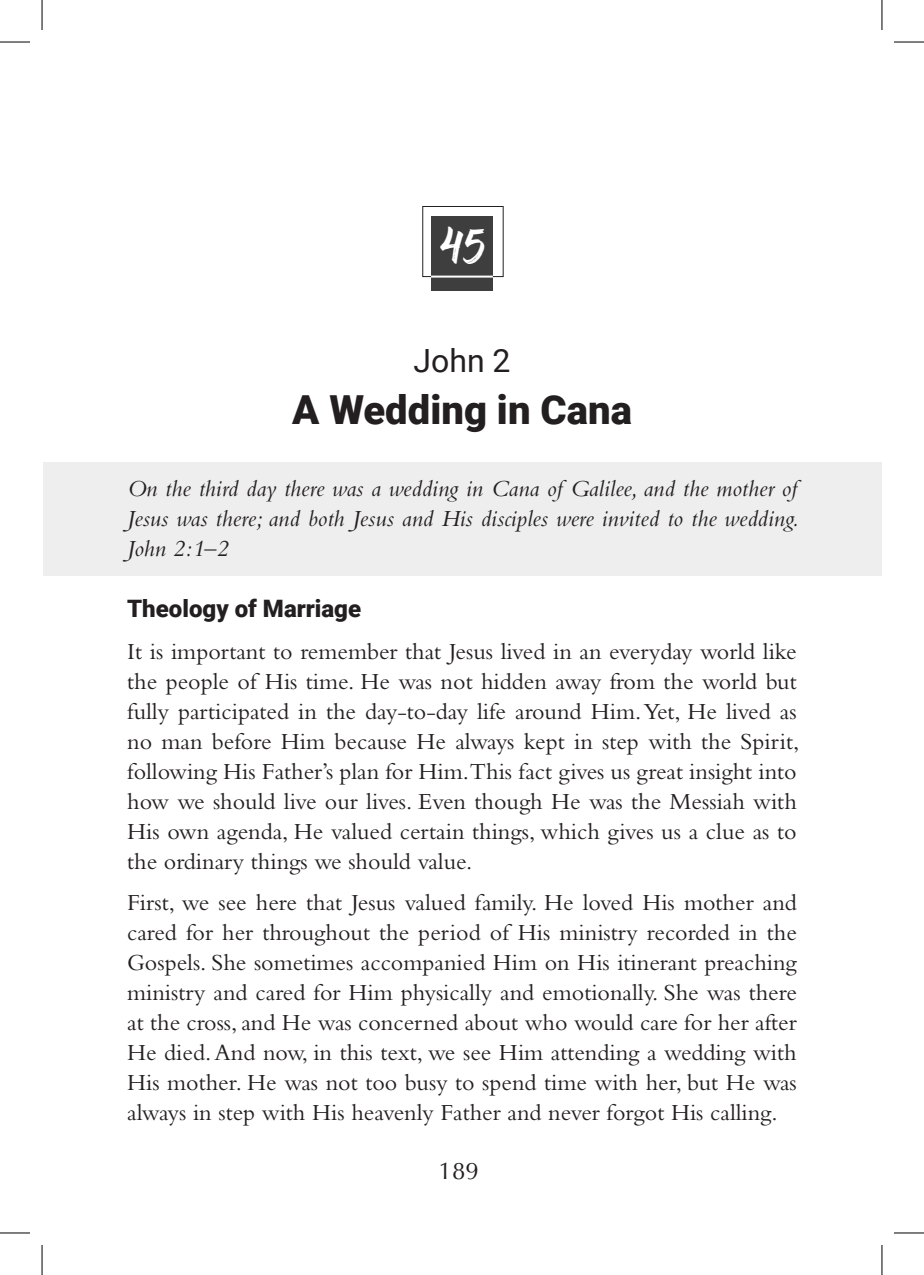
<style>
.page{position:relative;width:924px;height:1275px;background:#fff}
.page>*{position:absolute;margin:0;border:0;box-sizing:border-box;transform-origin:0 0}
.A{font:900 40px "Roboto";color:#231f20}
.ALIGHT{font:32px "Roboto";color:#231f20}
.Chapter_number{font:32px "Blackmud";color:#fff}
.t1{font:24px/30px "Bembo Std";color:#231f20;text-align:justify}
.t2{font:italic 24px/30px "Bembo Std";color:#231f20;text-align:justify}
.B{font:900 24px "Roboto";color:#231f20}
.t3{font:24px "Optima";color:#231f20}
</style>
<div class="page">
<div style="left:43px;top:462px;width:838px;height:114px;background:#eeeeef"></div>
<div style="left:431px;top:216px;width:61px;height:75px;background:#3e3e3f"></div>
<svg style="left:422px;top:206px;width:81px;height:71px"></svg>
<hr style="left:431px;top:276px;width:61px;height:2px;background:#fff">
<hr style="left:0;top:42px;width:30px;height:1px;background:#000">
<hr style="left:893px;top:42px;width:30px;height:1px;background:#000">
<hr style="left:0;top:1232px;width:30px;height:1px;background:#000">
<hr style="left:893px;top:1232px;width:30px;height:1px;background:#000">
<hr style="left:42px;top:0;width:1px;height:30px;background:#000">
<hr style="left:42px;top:1245px;width:1px;height:30px;background:#000">
<hr style="left:881px;top:0;width:1px;height:30px;background:#000">
<hr style="left:881px;top:1245px;width:1px;height:30px;background:#000">
<p class="Chapter_number" style="left:437px;top:234px;width:50px">45</p>
<p class="ALIGHT" style="left:413px;top:338px;width:99px">John 2</p>
<p class="A" style="left:292px;top:382px;width:341px">A Wedding in Cana</p>
<p class="t2" style="left:127px;top:472px;width:673px">On the third day there was a wedding in Cana of Galilee, and the mother of Jesus was there; and both Jesus and His disciples were invited to the wedding.<br>John 2:1–2</p>
<p class="B" style="left:127px;top:592px;width:235px">Theology of Marriage</p>
<p class="t1" style="left:127px;top:635px;width:673px">It is important to remember that Jesus lived in an everyday world like the people of His time. He was not hidden away from the world but fully participated in the day-to-day life around Him. Yet, He lived as no man before Him because He always kept in step with the Spirit, following His Father’s plan for Him.This fact gives us great insight into how we should live our lives. Even though He was the Messiah with His own agenda, He valued certain things, which gives us a clue as to the ordinary things we should value.</p>
<p class="t1" style="left:127px;top:887px;width:671px">First, we see here that Jesus valued family. He loved His mother and cared for her throughout the period of His ministry recorded in the Gospels. She sometimes accompanied Him on His itinerant preaching ministry and cared for Him physically and emotionally. She was there at the cross, and He was concerned about who would care for her after He died. And now, in this text, we see Him attending a wedding with His mother. He was not too busy to spend time with her, but He was always in step with His heavenly Father and never forgot His calling.</p>
<p class="t3" style="left:438px;top:1157px;width:42px">189</p>
</div>
